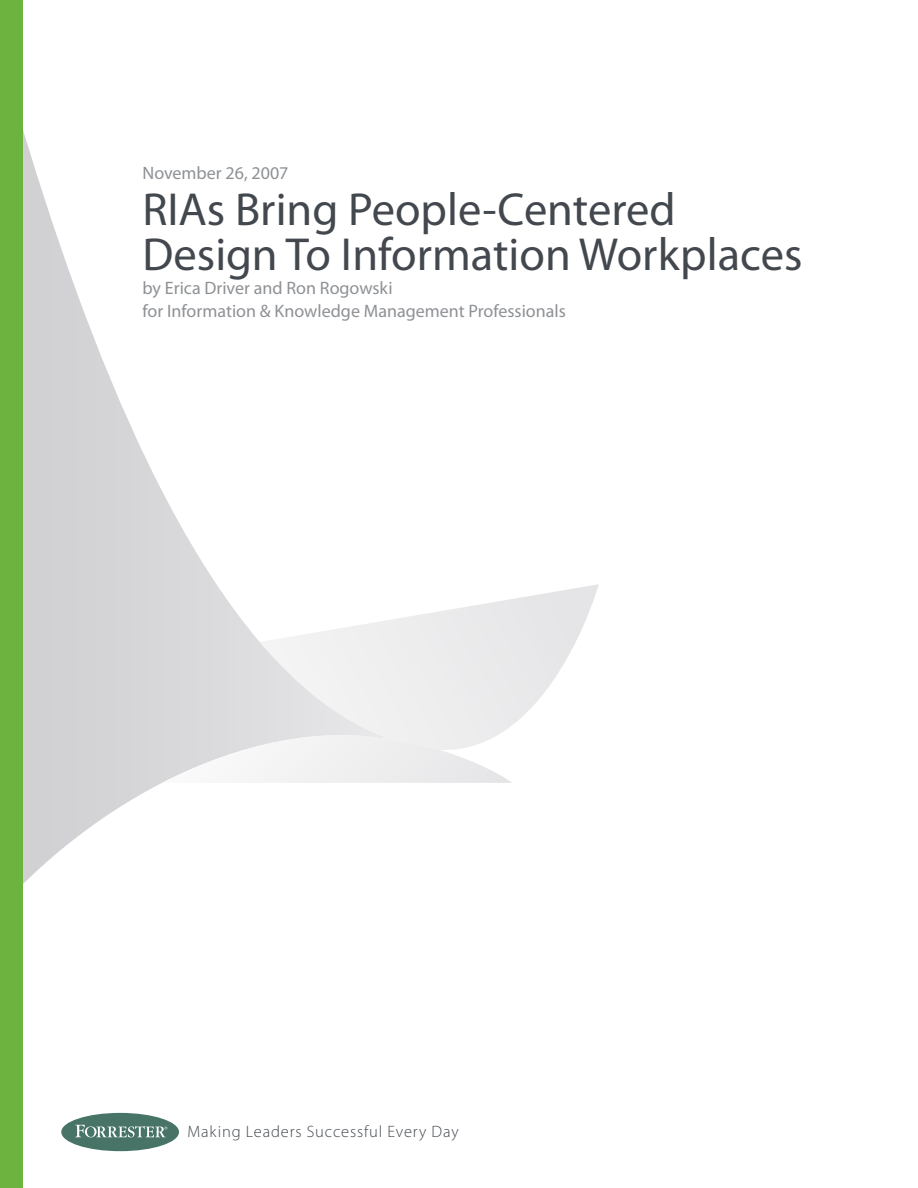
<style>
.page{position:relative;width:918px;height:1188px;background:#fff}
.page>*{position:absolute;margin:0;border:0;box-sizing:border-box;transform-origin:0 0}
.t1{font:46.5px/45px "Myriad Pro";color:#43484e}
.t2{font:18px/22.5px "Myriad Pro";color:#8e9195}
.t3{font:300 16.5px "Myriad Pro";letter-spacing:.05em;color:#43484e}
</style>
<div class="page">
<svg style="left:22px;top:0;width:238px;height:933px"></svg>
<svg style="left:260px;top:584px;width:339px;height:142px"></svg>
<svg style="left:162px;top:726px;width:350px;height:57px"></svg>
<div style="left:0;top:0;width:22px;height:1188px;background:#6db340"></div>
<div style="left:61px;top:1113px;width:118px;height:38px;background:#487467;border-radius:50%"></div>
<svg style="left:75px;top:1125px;width:92px;height:12px"></svg>
<p class="t2" style="left:142px;top:162px;width:148px">November 26, 2007</p>
<h1 class="t1" style="left:142px;top:188px;width:661px">RIAs Bring People-Centered<br>Design To Information Workplaces</h1>
<p class="t2" style="left:142px;top:277px;width:425px">by Erica Driver and Ron Rogowski<br>for Information &amp; Knowledge Management Professionals</p>
<p class="t3" style="left:188px;top:1123px;width:273px">Making Leaders Successful Every Day</p>
</div>
